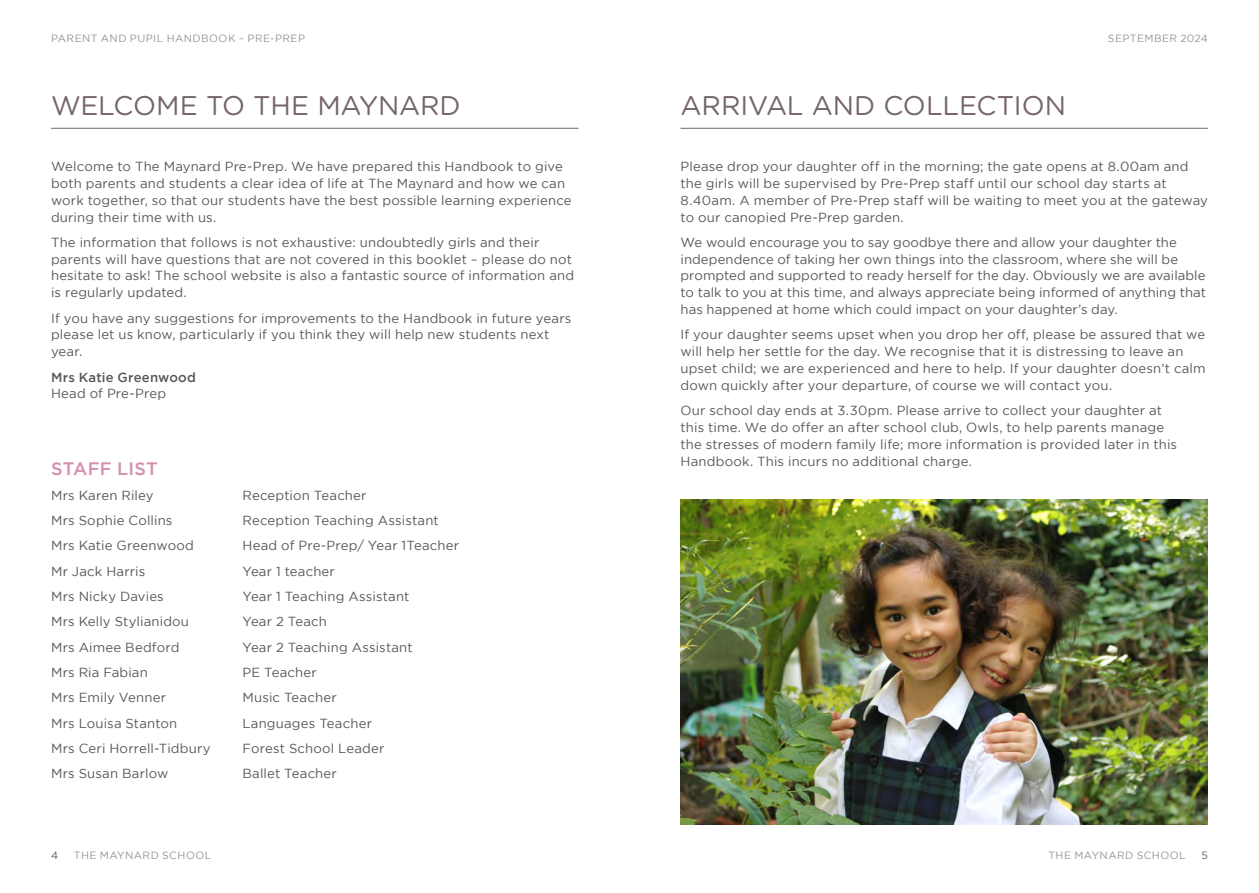
<style>
.page{position:relative;width:1259px;height:893px;background:#fff}
.page>*{position:absolute;margin:0;border:0;box-sizing:border-box;transform-origin:0 0}
.Chapter_head{font:27px "Gotham Rounded";letter-spacing:-.01em;color:#75656c}
.Sub-head{font:500 18px "Gotham";letter-spacing:.015em;color:#d58eaf}
.Body{font:13.2px/16.8px "Gotham";letter-spacing:.01em;color:#57585a}
.Body-2{font:500 13.2px/16.8px "Gotham";letter-spacing:.015em;color:#57585a}
.t1{font:10.5px "Gotham";letter-spacing:.04em;color:#939598}
.t2{font:10.5px "Gotham";color:#57585a}
.s1{font-weight:400}
</style>
<div class="page">
<hr style="left:51px;top:128px;width:527px;height:1px;background:#75656c">
<hr style="left:680px;top:128px;width:528px;height:1px;background:#75656c">
<img style="left:680px;top:500px;width:528px;height:325px">
<p class="t1" style="left:51px;top:32px;width:255px">PARENT AND PUPIL HANDBOOK – PRE-PREP</p>
<p class="Chapter_head" style="left:51px;top:87px;width:411px">WELCOME TO THE MAYNARD</p>
<p class="Chapter_head" style="left:680px;top:87px;width:387px">ARRIVAL AND COLLECTION</p>
<p class="t1" style="left:1107px;top:32px;width:102px">SEPTEMBER 2024</p>
<p class="Body" style="left:51px;top:158px;width:522px">Welcome to The Maynard Pre-Prep. We have prepared this Handbook to give both parents and students a clear idea of life at The Maynard and how we can work together, so that our students have the best possible learning experience during their time with us.</p>
<p class="Body" style="left:51px;top:234px;width:525px">The information that follows is not exhaustive: undoubtedly girls and their parents will have questions that are not covered in this booklet – please do not hesitate to ask! The school website is also a fantastic source of information and is regularly updated.</p>
<p class="Body" style="left:51px;top:309px;width:522px">If you have any suggestions for improvements to the Handbook in future years please let us know, particularly if you think they will help new students next year.</p>
<p class="Body-2" style="left:51px;top:368px;width:146px">Mrs Katie Greenwood<br><span class="s1">Head of Pre-Prep</span></p>
<p class="Sub-head" style="left:51px;top:458px;width:108px">STAFF LIST</p>
<p class="Body" style="left:51px;top:487px;width:104px">Mrs Karen Riley</p>
<p class="Body" style="left:242px;top:487px;width:126px">Reception Teacher</p>
<p class="Body" style="left:51px;top:512px;width:123px">Mrs Sophie Collins</p>
<p class="Body" style="left:242px;top:512px;width:198px">Reception Teaching Assistant</p>
<p class="Body" style="left:51px;top:537px;width:144px">Mrs Katie Greenwood</p>
<p class="Body" style="left:242px;top:537px;width:218px">Head of Pre-Prep/ Year 1Teacher</p>
<p class="Body" style="left:51px;top:562px;width:96px">Mr Jack Harris</p>
<p class="Body" style="left:242px;top:562px;width:94px">Year 1 teacher</p>
<p class="Body" style="left:51px;top:588px;width:114px">Mrs Nicky Davies</p>
<p class="Body" style="left:242px;top:588px;width:169px">Year 1 Teaching Assistant</p>
<p class="Body" style="left:51px;top:613px;width:139px">Mrs Kelly Stylianidou</p>
<p class="Body" style="left:242px;top:613px;width:86px">Year 2 Teach</p>
<p class="Body" style="left:51px;top:638px;width:130px">Mrs Aimee Bedford</p>
<p class="Body" style="left:242px;top:638px;width:172px">Year 2 Teaching Assistant</p>
<p class="Body" style="left:51px;top:664px;width:98px">Mrs Ria Fabian</p>
<p class="Body" style="left:242px;top:664px;width:76px">PE Teacher</p>
<p class="Body" style="left:51px;top:689px;width:117px">Mrs Emily Venner</p>
<p class="Body" style="left:242px;top:689px;width:96px">Music Teacher</p>
<p class="Body" style="left:51px;top:714px;width:128px">Mrs Louisa Stanton</p>
<p class="Body" style="left:242px;top:714px;width:131px">Languages Teacher</p>
<p class="Body" style="left:51px;top:740px;width:161px">Mrs Ceri Horrell-Tidbury</p>
<p class="Body" style="left:242px;top:740px;width:144px">Forest School Leader</p>
<p class="Body" style="left:51px;top:765px;width:119px">Mrs Susan Barlow</p>
<p class="Body" style="left:242px;top:765px;width:96px">Ballet Teacher</p>
<p class="Body" style="left:680px;top:158px;width:529px">Please drop your daughter off in the morning; the gate opens at 8.00am and the girls will be supervised by Pre-Prep staff until our school day starts at 8.40am. A member of Pre-Prep staff will be waiting to meet you at the gateway to our canopied Pre-Prep garden.</p>
<p class="Body" style="left:680px;top:234px;width:527px">We would encourage you to say goodbye there and allow your daughter the independence of taking her own things into the classroom, where she will be prompted and supported to ready herself for the day. Obviously we are available to talk to you at this time, and always appreciate being informed of anything that has happened at home which could impact on your daughter’s day.</p>
<p class="Body" style="left:680px;top:326px;width:527px">If your daughter seems upset when you drop her off, please be assured that we will help her settle for the day. We recognise that it is distressing to leave an upset child; we are experienced and here to help. If your daughter doesn’t calm down quickly after your departure, of course we will contact you.</p>
<p class="Body" style="left:680px;top:402px;width:498px">Our school day ends at 3.30pm. Please arrive to collect your daughter at this time. We do offer an after school club, Owls, to help parents manage the stresses of modern family life; more information is provided later in this Handbook. This incurs no additional charge.</p>
<p class="t2" style="left:51px;top:849px;width:9px">4</p>
<p class="t1" style="left:74px;top:849px;width:139px">THE MAYNARD SCHOOL</p>
<p class="t1" style="left:1048px;top:849px;width:139px">THE MAYNARD SCHOOL</p>
<p class="t2" style="left:1201px;top:849px;width:8px">5</p>
</div>
